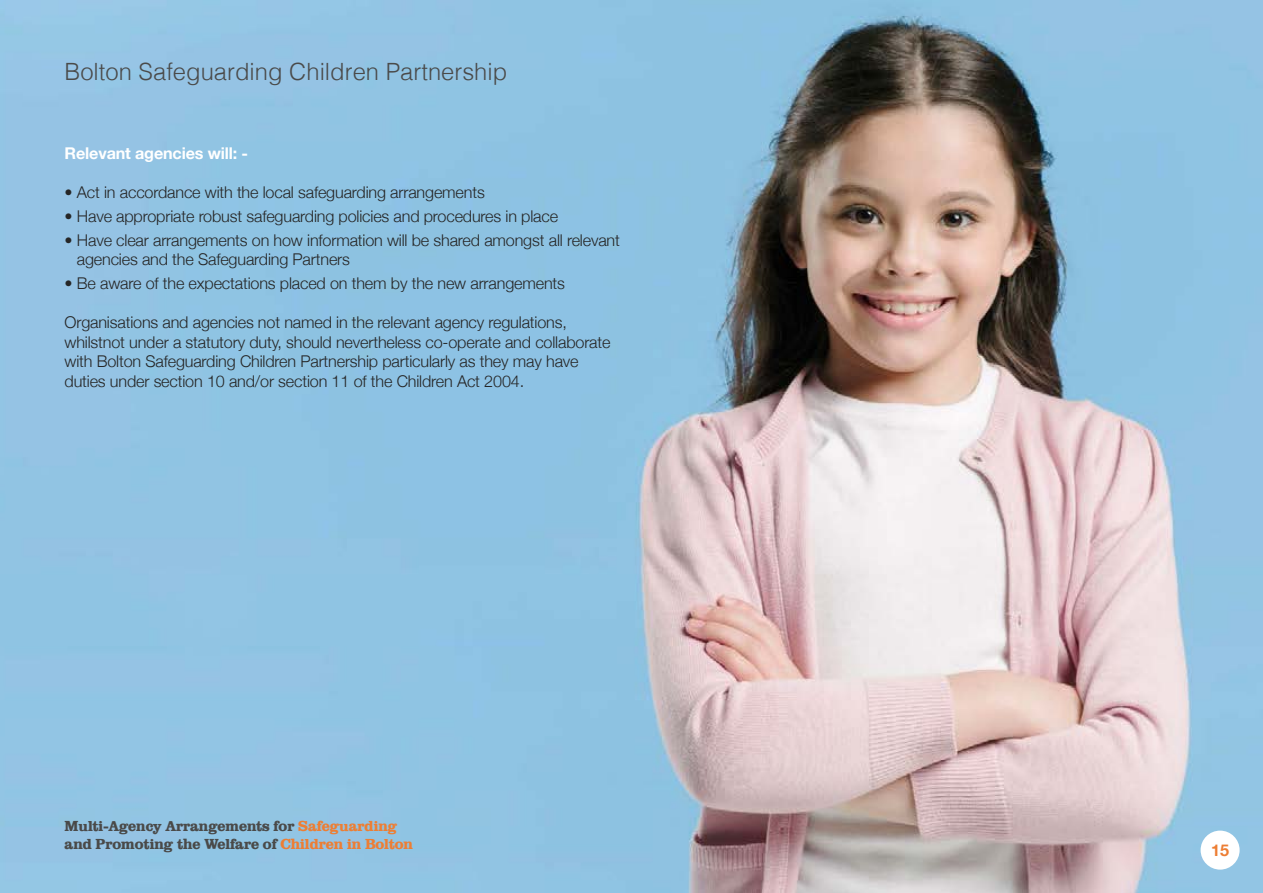
<style>
.page{position:relative;width:1263px;height:893px;background:#fff}
.page>*{position:absolute;margin:0;border:0;box-sizing:border-box;transform-origin:0 0}
.t1{font:300 23.85px "Helvetica";color:#4a4a49}
.t2{font:300 16.2px/19.5px "Helvetica Neue";letter-spacing:-.01em;color:#262626}
.t3{font:700 16.2px "Helvetica Neue";letter-spacing:-.01em;color:#fff}
.t4{font:700 16.2px "Helvetica Neue";color:#ed7e34}
.t5{font:15px/18px "Bolton";color:#4a4a49}
.s1{color:#ed7e34}
</style>
<div class="page">
<img style="left:0;top:0;width:1263px;height:893px">
<div style="left:1200px;top:831px;width:39px;height:39px;background:#fff;border-radius:50%"></div>
<h1 class="t1" style="left:65px;top:51px;width:444px">Bolton Safeguarding Children Partnership</h1>
<p class="t3" style="left:65px;top:141px;width:185px">Relevant agencies will: -</p>
<p class="t2" style="left:65px;top:181px;width:422px">• Act in accordance with the local safeguarding arrangements</p>
<p class="t2" style="left:65px;top:205px;width:495px">• Have appropriate robust safeguarding policies and procedures in place</p>
<p class="t2" style="left:77px;top:229px;width:545px;text-indent:-12px">• Have clear arrangements on how information will be shared amongst all relevant agencies and the Safeguarding Partners</p>
<p class="t2" style="left:65px;top:273px;width:502px">• Be aware of the expectations placed on them by the new arrangements</p>
<p class="t2" style="left:65px;top:311px;width:547px">Organisations and agencies not named in the relevant agency regulations, whilstnot under a statutory duty, should nevertheless co-operate and collaborate with Bolton Safeguarding Children Partnership particularly as they may have duties under section 10 and/or section 11 of the Children Act 2004.</p>
<p class="t5" style="left:65px;top:817px;width:350px">Multi-Agency Arrangements for <span class="s1">Safeguarding </span>and Promoting the Welfare of <span class="s1">Children in Bolton</span></p>
<p class="t4" style="left:1211px;top:837px;width:20px">15</p>
</div>
